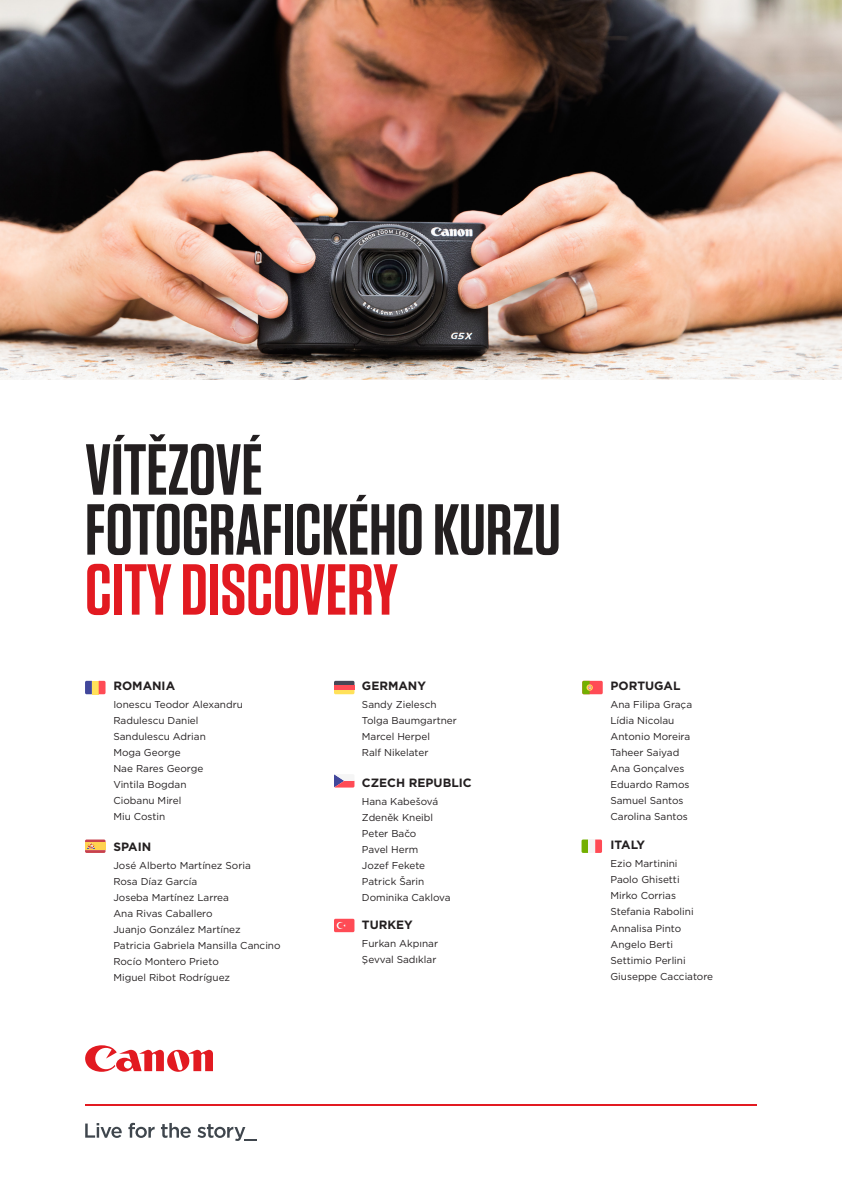
<style>
.page{position:relative;width:842px;height:1191px;background:#fff}
.page>*{position:absolute;margin:0;border:0;box-sizing:border-box;transform-origin:0 0}
.t1{font:600 72px/60px "Tungsten";color:#231f20}
.t2{font:600 72px "Tungsten";color:#e21a21}
.t3{font:700 12px "Gotham";color:#231f20}
.t4{font:10px/16px "Gotham";color:#231f20}
</style>
<div class="page">
<svg style="left:85px;top:1045px;width:257px;height:96px"></svg>
<hr style="left:85px;top:1103px;width:672px;height:2px;background:#e21a21">
<svg style="left:581px;top:839px;width:7px;height:14px"></svg>
<div style="left:588px;top:839px;width:7px;height:14px;background:#f5f5f5"></div>
<svg style="left:595px;top:839px;width:7px;height:14px"></svg>
<svg style="left:85px;top:681px;width:7px;height:13px"></svg>
<div style="left:92px;top:681px;width:7px;height:13px;background:#ffe15a"></div>
<svg style="left:99px;top:681px;width:7px;height:13px"></svg>
<svg style="left:85px;top:839px;width:21px;height:14px"></svg>
<svg style="left:334px;top:681px;width:20px;height:13px"></svg>
<div style="left:334px;top:685px;width:20px;height:5px;background:#ff4b55"></div>
<svg style="left:334px;top:774px;width:20px;height:13px"></svg>
<div style="left:334px;top:918px;width:20px;height:14px;background:#ff4b55;border-radius:2px"></div>
<svg style="left:336px;top:922px;width:10px;height:7px"></svg>
<div style="left:582px;top:681px;width:21px;height:13px;background:#ff4b55;border-radius:2px"></div>
<svg style="left:582px;top:681px;width:10px;height:13px"></svg>
<img style="left:0;top:0;width:842px;height:380px">
<h1 class="t1" style="left:85px;top:441px;width:477px">VÍTĚZOVÉ<br>FOTOGRAFICKÉHO KURZU</h1>
<h1 class="t2" style="left:85px;top:551px;width:314px">CITY DISCOVERY</h1>
<p class="t3" style="left:113px;top:678px;width:63px">ROMANIA</p>
<p class="t4" style="left:113px;top:696px;width:131px">Ionescu Teodor Alexandru<br>Radulescu Daniel<br>Sandulescu Adrian<br>Moga George<br>Nae Rares George<br>Vintila Bogdan<br>Ciobanu Mirel<br>Miu Costin</p>
<p class="t3" style="left:113px;top:838px;width:39px">SPAIN</p>
<p class="t4" style="left:113px;top:857px;width:169px">José Alberto Martínez Soria<br>Rosa Díaz García<br>Joseba Martínez Larrea<br>Ana Rivas Caballero<br>Juanjo González Martínez<br>Patricia Gabriela Mansilla Cancino<br>Rocío Montero Prieto<br>Miguel Ribot Rodríguez</p>
<p class="t3" style="left:362px;top:678px;width:66px">GERMANY</p>
<p class="t4" style="left:362px;top:696px;width:96px">Sandy Zielesch<br>Tolga Baumgartner<br>Marcel Herpel<br>Ralf Nikelater</p>
<p class="t3" style="left:362px;top:774px;width:111px">CZECH REPUBLIC</p>
<p class="t4" style="left:362px;top:793px;width:90px">Hana Kabešová<br>Zdeněk Kneibl<br>Peter Bačo<br>Pavel Herm<br>Jozef Fekete<br>Patrick Šarin<br>Dominika Caklova</p>
<p class="t3" style="left:362px;top:916px;width:52px">TURKEY</p>
<p class="t4" style="left:362px;top:935px;width:78px">Furkan Akpınar<br>Şevval Sadıklar</p>
<p class="t3" style="left:610px;top:678px;width:72px">PORTUGAL</p>
<p class="t4" style="left:610px;top:696px;width:83px">Ana Filipa Graça<br>Lídia Nicolau<br>Antonio Moreira<br>Taheer Saiyad<br>Ana Gonçalves<br>Eduardo Ramos<br>Samuel Santos<br>Carolina Santos</p>
<p class="t3" style="left:610px;top:837px;width:36px">ITALY</p>
<p class="t4" style="left:610px;top:855px;width:104px">Ezio Martinini<br>Paolo Ghisetti<br>Mirko Corrias<br>Stefania Rabolini<br>Annalisa Pinto<br>Angelo Berti<br>Settimio Perlini<br>Giuseppe Cacciatore</p>
</div>
